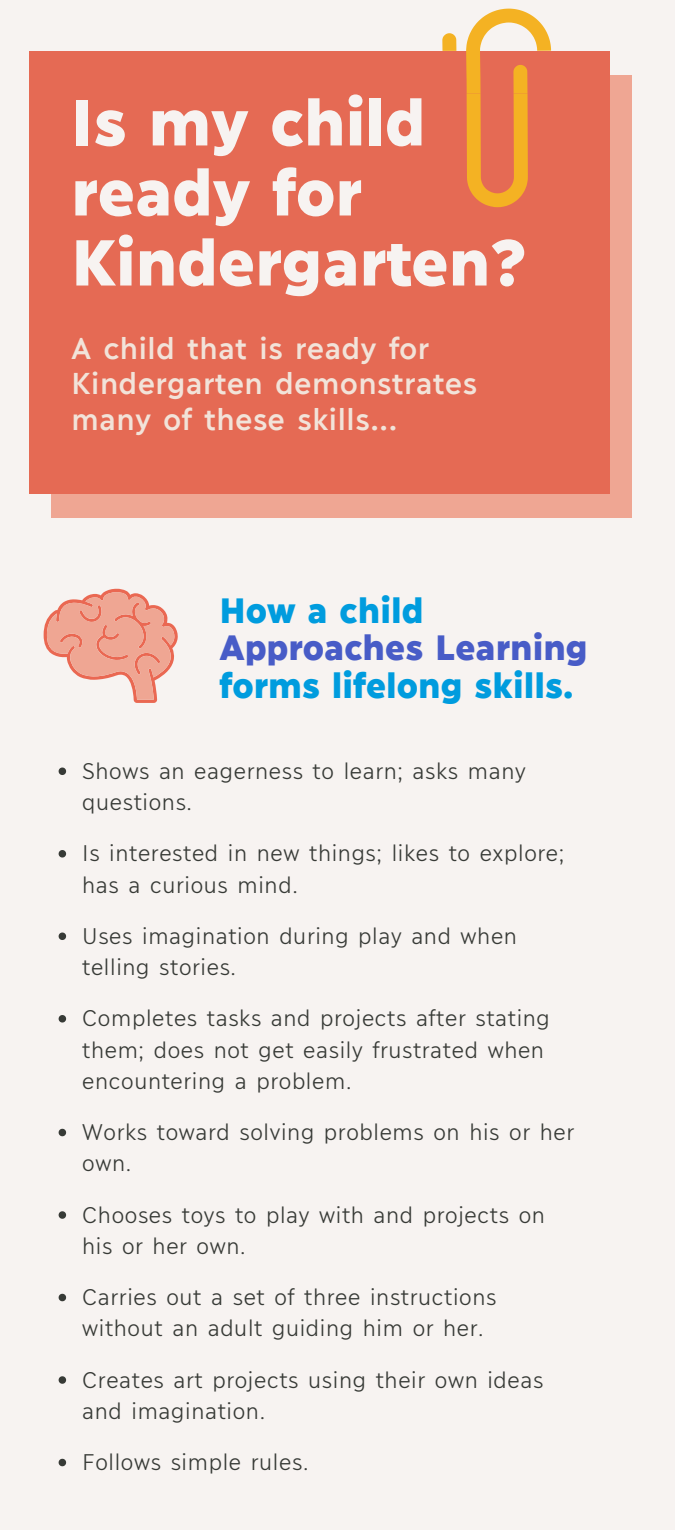
<style>
.page{position:relative;width:675px;height:1530px;background:#f7f3f1}
.page>*{position:absolute;margin:0;border:0;box-sizing:border-box;transform-origin:0 0}
.t1{font:900 64.75px/70px "Ilisarniq";color:#f7f3f1}
.t2{font:900 35px/37.5px "Ilisarniq";color:#009cde}
.t3{font:600 30px/35.5px "Ilisarniq";color:#f2e3d9}
.t4{font:300 22.5px/31.2px "Ilisarniq";color:#373a36}
.s1{color:#485cc7}
</style>
<div class="page">
<div style="left:51px;top:75px;width:581px;height:443px;background:#efa693"></div>
<div style="left:29px;top:51px;width:580px;height:443px;background:#e56a54"></div>
<svg style="left:442px;top:33px;width:14px;height:18px"></svg>
<svg style="left:466px;top:9px;width:85px;height:198px"></svg>
<svg style="left:44px;top:589px;width:134px;height:114px"></svg>
<svg style="left:59px;top:768px;width:7px;height:7px"></svg>
<svg style="left:59px;top:850px;width:7px;height:8px"></svg>
<svg style="left:59px;top:933px;width:7px;height:7px"></svg>
<svg style="left:59px;top:1015px;width:7px;height:8px"></svg>
<svg style="left:59px;top:1129px;width:7px;height:7px"></svg>
<svg style="left:59px;top:1211px;width:7px;height:8px"></svg>
<svg style="left:59px;top:1294px;width:7px;height:7px"></svg>
<svg style="left:59px;top:1376px;width:7px;height:8px"></svg>
<svg style="left:59px;top:1459px;width:7px;height:7px"></svg>
<p class="t1" style="left:71px;top:81px;width:457px">Is my child ready for<br>Kindergarten?</p>
<p class="t3" style="left:71px;top:328px;width:408px">A child that is ready for<br>Kindergarten demonstrates many of these skills...</p>
<p class="t2" style="left:219px;top:588px;width:370px">How a child<br><span class="s1">Approaches Learning </span>forms lifelong skills.</p>
<p class="t4" style="left:82px;top:753px;width:446px">Shows an eagerness to learn; asks many questions.</p>
<p class="t4" style="left:82px;top:836px;width:484px">Is interested in new things; likes to explore;</p>
<p class="t4" style="left:82px;top:867px;width:218px">has a curious mind.</p>
<p class="t4" style="left:82px;top:918px;width:437px">Uses imagination during play and when</p>
<p class="t4" style="left:82px;top:949px;width:156px">telling stories.</p>
<p class="t4" style="left:82px;top:1001px;width:470px">Completes tasks and projects after stating them; does not get easily frustrated when encountering a problem.</p>
<p class="t4" style="left:82px;top:1114px;width:494px">Works toward solving problems on his or her own.</p>
<p class="t4" style="left:82px;top:1197px;width:465px">Chooses toys to play with and projects on his or her own.</p>
<p class="t4" style="left:82px;top:1279px;width:416px">Carries out a set of three instructions without an adult guiding him or her.</p>
<p class="t4" style="left:82px;top:1362px;width:463px">Creates art projects using their own ideas and imagination.</p>
<p class="t4" style="left:82px;top:1444px;width:228px">Follows simple rules.</p>
</div>
